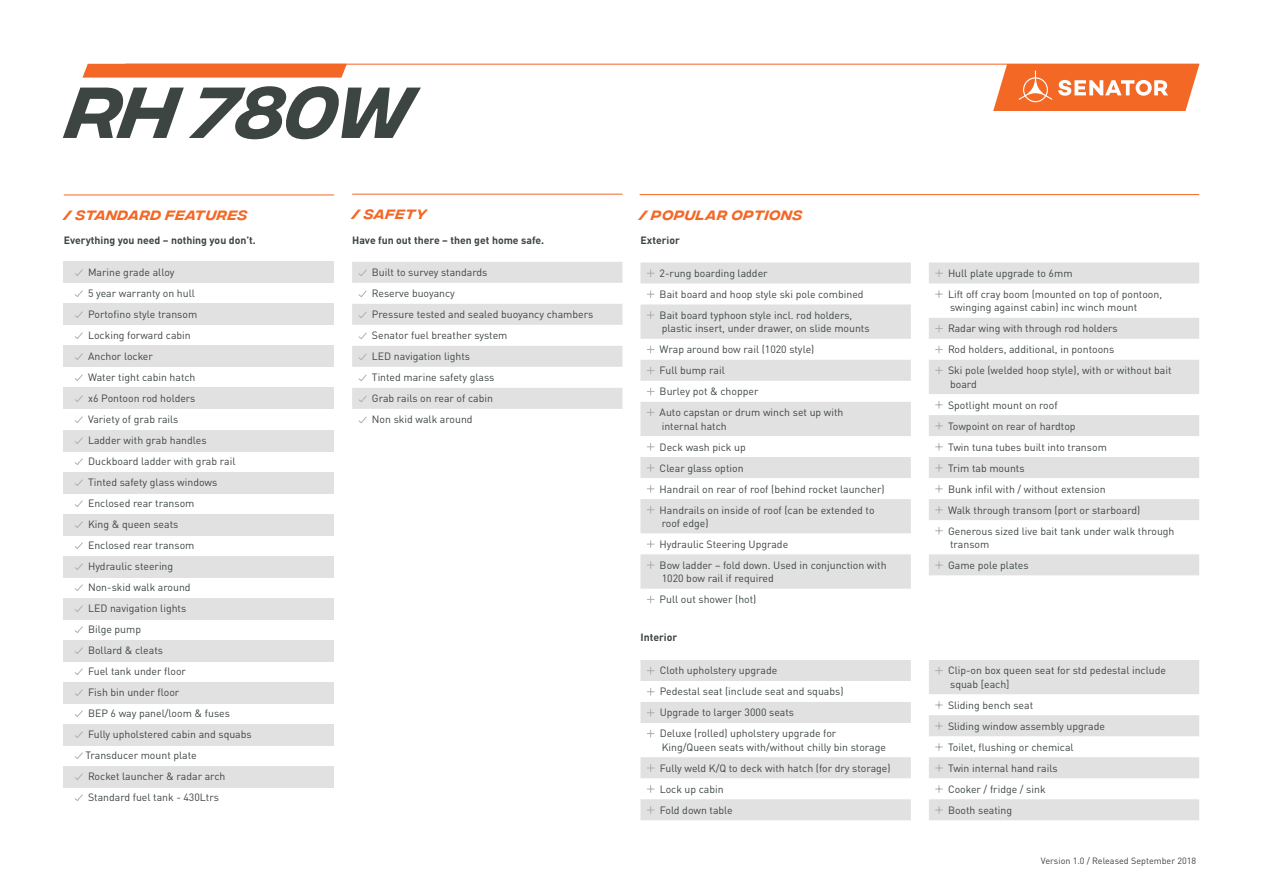
<style>
.page{position:relative;width:1263px;height:893px;background:#fff}
.page>*{position:absolute;margin:0;border:0;box-sizing:border-box;transform-origin:0 0}
.t1{font:italic 500 72px "Integral CF";letter-spacing:-.005em;color:#3c4542}
.t2{font:italic 500 13.5px "Integral CF";letter-spacing:.06em;color:#f36826}
.t3{font:10.5px/21px "DINOT";color:#3c4542}
.t4{font:700 10.5px "DINOT";color:#3c4542}
.t5{font:700 10.5px "DIN";color:#3c4542}
.t6{font:9px "DINOT";color:#3c4542}
</style>
<div class="page">
<hr style="left:64px;top:195px;width:270px;height:1px;background:#f36826">
<div style="left:64px;top:262px;width:270px;height:21px;background:#e1e1e1"></div>
<div style="left:64px;top:556px;width:270px;height:21px;background:#e1e1e1"></div>
<div style="left:64px;top:724px;width:270px;height:21px;background:#e1e1e1"></div>
<div style="left:64px;top:304px;width:270px;height:21px;background:#e1e1e1"></div>
<div style="left:64px;top:598px;width:270px;height:21px;background:#e1e1e1"></div>
<div style="left:64px;top:766px;width:270px;height:21px;background:#e1e1e1"></div>
<div style="left:64px;top:346px;width:270px;height:21px;background:#e1e1e1"></div>
<div style="left:64px;top:388px;width:270px;height:21px;background:#e1e1e1"></div>
<div style="left:64px;top:430px;width:270px;height:21px;background:#e1e1e1"></div>
<div style="left:64px;top:472px;width:270px;height:21px;background:#e1e1e1"></div>
<div style="left:64px;top:640px;width:270px;height:21px;background:#e1e1e1"></div>
<div style="left:64px;top:514px;width:270px;height:21px;background:#e1e1e1"></div>
<div style="left:64px;top:682px;width:270px;height:21px;background:#e1e1e1"></div>
<svg style="left:75px;top:269px;width:8px;height:7px"></svg>
<svg style="left:74px;top:290px;width:9px;height:7px"></svg>
<svg style="left:75px;top:311px;width:8px;height:7px"></svg>
<svg style="left:74px;top:332px;width:9px;height:7px"></svg>
<svg style="left:75px;top:353px;width:8px;height:7px"></svg>
<svg style="left:74px;top:374px;width:9px;height:7px"></svg>
<svg style="left:75px;top:395px;width:8px;height:7px"></svg>
<svg style="left:74px;top:416px;width:9px;height:7px"></svg>
<svg style="left:75px;top:437px;width:8px;height:7px"></svg>
<svg style="left:74px;top:458px;width:9px;height:7px"></svg>
<svg style="left:75px;top:479px;width:8px;height:7px"></svg>
<svg style="left:74px;top:500px;width:9px;height:7px"></svg>
<svg style="left:75px;top:521px;width:8px;height:7px"></svg>
<svg style="left:74px;top:542px;width:9px;height:7px"></svg>
<svg style="left:75px;top:563px;width:8px;height:7px"></svg>
<svg style="left:74px;top:584px;width:9px;height:7px"></svg>
<svg style="left:75px;top:605px;width:8px;height:7px"></svg>
<svg style="left:74px;top:626px;width:9px;height:7px"></svg>
<svg style="left:75px;top:647px;width:8px;height:7px"></svg>
<svg style="left:74px;top:668px;width:9px;height:7px"></svg>
<svg style="left:75px;top:689px;width:8px;height:7px"></svg>
<svg style="left:74px;top:710px;width:9px;height:7px"></svg>
<svg style="left:75px;top:731px;width:8px;height:7px"></svg>
<svg style="left:74px;top:752px;width:9px;height:7px"></svg>
<svg style="left:75px;top:773px;width:8px;height:7px"></svg>
<svg style="left:74px;top:794px;width:9px;height:7px"></svg>
<hr style="left:125px;top:64px;width:1074px;height:1px;background:#f36826">
<svg style="left:993px;top:64px;width:206px;height:47px"></svg>
<svg style="left:83px;top:64px;width:264px;height:14px;background:#f36e30"></svg>
<hr style="left:352px;top:194px;width:270px;height:1px;background:#f36826">
<hr style="left:640px;top:194px;width:559px;height:1px;background:#f36826">
<svg style="left:352px;top:262px;width:270px;height:147px"></svg>
<svg style="left:358px;top:416px;width:9px;height:8px"></svg>
<svg style="left:640px;top:660px;width:271px;height:160px"></svg>
<svg style="left:929px;top:660px;width:270px;height:160px"></svg>
<svg style="left:640px;top:262px;width:271px;height:327px;fill:#e1e1e1"></svg>
<svg style="left:647px;top:269px;width:7px;height:8px"></svg>
<svg style="left:647px;top:290px;width:7px;height:8px"></svg>
<svg style="left:647px;top:311px;width:7px;height:8px"></svg>
<svg style="left:647px;top:346px;width:7px;height:7px"></svg>
<svg style="left:647px;top:367px;width:7px;height:7px"></svg>
<svg style="left:647px;top:388px;width:7px;height:7px"></svg>
<svg style="left:647px;top:409px;width:7px;height:7px"></svg>
<svg style="left:647px;top:443px;width:7px;height:8px"></svg>
<svg style="left:647px;top:464px;width:7px;height:8px"></svg>
<svg style="left:647px;top:485px;width:7px;height:8px"></svg>
<svg style="left:647px;top:506px;width:7px;height:7px"></svg>
<svg style="left:647px;top:540px;width:7px;height:8px"></svg>
<svg style="left:647px;top:561px;width:7px;height:8px"></svg>
<svg style="left:647px;top:596px;width:7px;height:7px"></svg>
<svg style="left:929px;top:262px;width:270px;height:313px;fill:#e4e4e4"></svg>
<svg style="left:935px;top:269px;width:8px;height:8px"></svg>
<svg style="left:935px;top:290px;width:8px;height:8px"></svg>
<svg style="left:935px;top:325px;width:8px;height:7px"></svg>
<svg style="left:935px;top:346px;width:8px;height:7px"></svg>
<svg style="left:935px;top:367px;width:8px;height:7px"></svg>
<svg style="left:935px;top:401px;width:8px;height:8px"></svg>
<svg style="left:935px;top:422px;width:8px;height:8px"></svg>
<svg style="left:935px;top:443px;width:8px;height:8px"></svg>
<svg style="left:935px;top:464px;width:8px;height:8px"></svg>
<svg style="left:935px;top:485px;width:8px;height:8px"></svg>
<svg style="left:935px;top:506px;width:8px;height:8px"></svg>
<svg style="left:935px;top:527px;width:8px;height:7px"></svg>
<svg style="left:935px;top:561px;width:8px;height:8px"></svg>
<h1 class="t1" style="left:68px;top:73px;width:346px">RH 780W</h1>
<p class="t2" style="left:64px;top:207px;width:185px">/ STANDARD FEATURES</p>
<p class="t5" style="left:64px;top:234px;width:194px">Everything you need – nothing you don’t.</p>
<p class="t3" style="left:85px;top:262px;width:168px">Marine grade alloy<br>5 year warranty on hull<br>Portofino style transom<br>Locking forward cabin<br>Anchor locker<br>Water tight cabin hatch<br>x6 Pontoon rod holders<br>Variety of grab rails<br>Ladder with grab handles<br>Duckboard ladder with grab rail<br>Tinted safety glass windows<br>Enclosed rear transom<br>King &amp; queen seats<br>Enclosed rear transom<br>Hydraulic steering<br>Non-skid walk around<br>LED navigation lights<br>Bilge pump<br>Bollard &amp; cleats<br>Fuel tank under floor<br>Fish bin under floor<br>BEP 6 way panel/loom &amp; fuses<br>Fully upholstered cabin and squabs<br>Transducer mount plate<br>Rocket launcher &amp; radar arch<br>Standard fuel tank - 430Ltrs</p>
<p class="t2" style="left:352px;top:206px;width:76px">/ SAFETY</p>
<p class="t2" style="left:640px;top:208px;width:164px">/ POPULAR OPTIONS</p>
<p class="t4" style="left:352px;top:233px;width:194px">Have fun out there – then get home safe.</p>
<p class="t4" style="left:640px;top:233px;width:41px">Exterior</p>
<p class="t3" style="left:372px;top:262px;width:223px">Built to survey standards<br>Reserve buoyancy<br>Pressure tested and sealed buoyancy chambers<br>Senator fuel breather system<br>LED navigation lights<br>Tinted marine safety glass<br>Grab rails on rear of cabin<br>Non skid walk around</p>
<p class="t3" style="left:660px;top:263px;width:205px">2-rung boarding ladder<br>Bait board and hoop style ski pole combined<br>Bait board typhoon style incl. rod holders,</p>
<p class="t3" style="left:660px;top:318px;width:211px">plastic insert, under drawer, on slide mounts<br>Wrap around bow rail (1020 style)<br>Full bump rail<br>Burley pot &amp; chopper<br>Auto capstan or drum winch set up with</p>
<p class="t3" style="left:660px;top:415px;width:227px">internal hatch<br>Deck wash pick up<br>Clear glass option<br>Handrail on rear of roof (behind rocket launcher)<br>Handrails on inside of roof (can be extended to</p>
<p class="t3" style="left:660px;top:513px;width:228px">roof edge)<br>Hydraulic Steering Upgrade<br>Bow ladder – fold down. Used in conjunction with</p>
<p class="t3" style="left:660px;top:568px;width:116px">1020 bow rail if required<br>Pull out shower (hot)</p>
<p class="t4" style="left:640px;top:630px;width:38px">Interior</p>
<p class="t3" style="left:660px;top:660px;width:185px">Cloth upholstery upgrade<br>Pedestal seat (include seat and squabs)<br>Upgrade to larger 3000 seats<br>Deluxe (rolled) upholstery upgrade for</p>
<p class="t3" style="left:660px;top:736px;width:232px">King/Queen seats with/without chilly bin storage<br>Fully weld K/Q to deck with hatch (for dry storage)<br>Lock up cabin<br>Fold down table</p>
<p class="t3" style="left:948px;top:263px;width:216px">Hull plate upgrade to 6mm<br>Lift off cray boom (mounted on top of pontoon,</p>
<p class="t3" style="left:948px;top:297px;width:225px">swinging against cabin) inc winch mount<br>Radar wing with through rod holders<br>Rod holders, additional, in pontoons<br>Ski pole (welded hoop style), with or without bait</p>
<p class="t3" style="left:948px;top:373px;width:228px">board<br>Spotlight mount on roof<br>Towpoint on rear of hardtop<br>Twin tuna tubes built into transom<br>Trim tab mounts<br>Bunk infil with / without extension<br>Walk through transom (port or starboard)<br>Generous sized live bait tank under walk through</p>
<p class="t3" style="left:948px;top:534px;width:82px">transom<br>Game pole plates</p>
<p class="t3" style="left:948px;top:664px;width:219px;line-height:13.5px">Clip-on box queen seat for std pedestal include squab [each]</p>
<p class="t3" style="left:948px;top:694px;width:158px">Sliding bench seat<br>Sliding window assembly upgrade<br>Toilet, flushing or chemical<br>Twin internal hand rails<br>Cooker / fridge / sink<br>Booth seating</p>
<p class="t6" style="left:1041px;top:855px;width:157px">Version 1.0 / Released September 2018</p>
</div>
